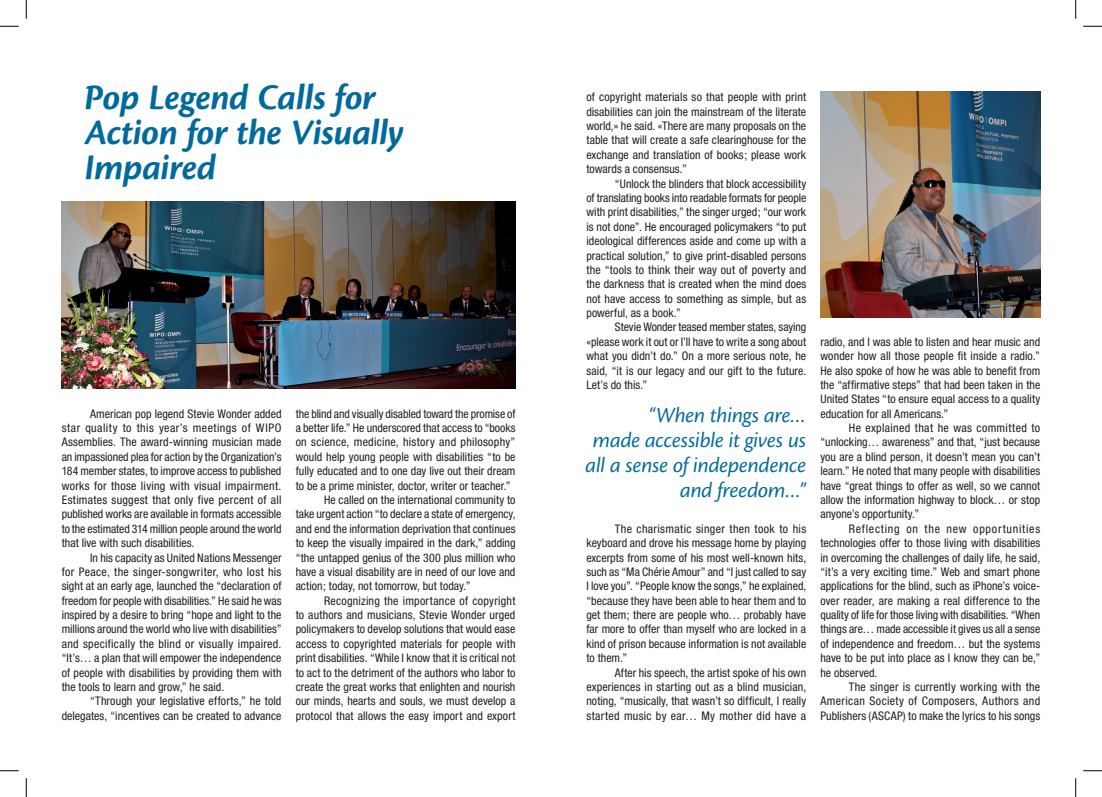
<style>
.page{position:relative;width:1102px;height:797px;background:#fff}
.page>*{position:absolute;margin:0;border:0;box-sizing:border-box;transform-origin:0 0}
.t1{font:37.5px/35px "Cronos Pro Bold Disp It";letter-spacing:-.005em;color:#006a9d}
.t2{font:22.5px/25px "Cronos Pro Subh It";letter-spacing:-.005em;color:#006a9d;text-align:right}
.t3{font:condensed 11.88px/14.4px "Helvetica Neue LT Std";letter-spacing:.005em;color:#231f20;text-align:justify}
</style>
<div class="page">
<img style="left:62px;top:202px;width:453px;height:187px">
<img style="left:820px;top:92px;width:220px;height:225px">
<svg style="left:0;top:25px;width:19px;height:2px"></svg>
<svg style="left:1083px;top:25px;width:18px;height:2px"></svg>
<svg style="left:0;top:770px;width:19px;height:1px"></svg>
<svg style="left:1083px;top:770px;width:18px;height:1px"></svg>
<svg style="left:25px;top:0;width:2px;height:19px"></svg>
<svg style="left:25px;top:778px;width:2px;height:19px"></svg>
<svg style="left:1075px;top:0;width:1px;height:19px"></svg>
<svg style="left:1075px;top:778px;width:1px;height:19px"></svg>
<h1 class="t1" style="left:85px;top:80px;width:321px">Pop Legend Calls for<br>Action for the Visually<br>Impaired</h1>
<p class="t3" style="left:62px;top:406px;width:221px;text-indent:28px">American pop legend Stevie Wonder added star quality to this year’s meetings of WIPO Assemblies. The award-winning musician made an impassioned plea for action by the Organization’s 184 member states, to improve access to published works for those living with visual impairment.<br>Estimates suggest that only five percent of all published works are available in formats accessible to the estimated 314 million people around the world that live with such disabilities.</p>
<p class="t3" style="left:62px;top:550px;width:221px;text-indent:28px">In his capacity as United Nations Messenger for Peace, the singer-songwriter, who lost his sight at an early age, launched the “declaration of freedom for people with disabilities.” He said he was inspired by a desire to bring “hope and light to the millions around the world who live with disabilities” and specifically the blind or visually impaired. “It’s… a plan that will empower the independence of people with disabilities by providing them with the tools to learn and grow,” he said.</p>
<p class="t3" style="left:62px;top:694px;width:221px;text-align:right">“Through your legislative efforts,” he told delegates, “incentives can be created to advance</p>
<p class="t3" style="left:296px;top:406px;width:221px">the blind and visually disabled toward the promise of</p>
<p class="t3" style="left:296px;top:420px;width:221px">a better life.” He underscored that access to “books</p>
<p class="t3" style="left:296px;top:435px;width:221px">on science, medicine, history and philosophy”</p>
<p class="t3" style="left:296px;top:449px;width:221px">would help young people with disabilities “to be</p>
<p class="t3" style="left:296px;top:464px;width:221px">fully educated and to one day live out their dream</p>
<p class="t3" style="left:296px;top:478px;width:216px">to be a prime minister, doctor, writer or teacher.”</p>
<p class="t3" style="left:324px;top:492px;width:193px">He called on the international community to</p>
<p class="t3" style="left:296px;top:507px;width:221px">take urgent action “to declare a state of emergency,</p>
<p class="t3" style="left:296px;top:521px;width:221px">and end the information deprivation that continues</p>
<p class="t3" style="left:296px;top:535px;width:221px">to keep the visually impaired in the dark,” adding</p>
<p class="t3" style="left:296px;top:550px;width:221px">“the untapped genius of the 300 plus million who</p>
<p class="t3" style="left:296px;top:564px;width:221px">have a visual disability are in need of our love and</p>
<p class="t3" style="left:296px;top:579px;width:176px">action; today, not tomorrow, but today.”</p>
<p class="t3" style="left:324px;top:593px;width:193px">Recognizing the importance of copyright</p>
<p class="t3" style="left:296px;top:607px;width:221px">to authors and musicians, Stevie Wonder urged</p>
<p class="t3" style="left:296px;top:622px;width:221px">policymakers to develop solutions that would ease</p>
<p class="t3" style="left:296px;top:636px;width:221px">access to copyrighted materials for people with</p>
<p class="t3" style="left:296px;top:650px;width:221px">print disabilities. “While I know that it is critical not</p>
<p class="t3" style="left:296px;top:665px;width:221px">to act to the detriment of the authors who labor to</p>
<p class="t3" style="left:296px;top:679px;width:221px">create the great works that enlighten and nourish</p>
<p class="t3" style="left:296px;top:694px;width:221px">our minds, hearts and souls, we must develop a</p>
<p class="t3" style="left:296px;top:708px;width:221px">protocol that allows the easy import and export</p>
<p class="t3" style="left:586px;top:90px;width:221px">of copyright materials so that people with print disabilities can join the mainstream of the literate world,» he said. «There are many proposals on the table that will create a safe clearinghouse for the exchange and translation of books; please work towards a consensus.”</p>
<p class="t3" style="left:586px;top:176px;width:221px;text-indent:28px">“Unlock the blinders that block accessibility of translating books into readable formats for people with print disabilities,” the singer urged; “our work is not done”. He encouraged policymakers “to put ideological differences aside and come up with a practical solution,” to give print-disabled persons the “tools to think their way out of poverty and the darkness that is created when the mind does not have access to something as simple, but as powerful, as a book.”</p>
<p class="t3" style="left:586px;top:320px;width:221px;text-indent:28px">Stevie Wonder teased member states, saying «please work it out or I’ll have to write a song about what you didn’t do.” On a more serious note, he said, “it is our legacy and our gift to the future.<br>Let’s do this.”</p>
<h2 class="t2" style="left:585px;top:402px;width:222px">“When things are…<br>made accessible it gives us all a sense of independence and freedom…”</h2>
<p class="t3" style="left:586px;top:521px;width:221px;text-indent:28px">The charismatic singer then took to his keyboard and drove his message home by playing excerpts from some of his most well-known hits, such as “Ma Chérie Amour” and “I just called to say I love you”. “People know the songs,” he explained, “because they have been able to hear them and to get them; there are people who… probably have far more to offer than myself who are locked in a kind of prison because information is not available to them.”</p>
<p class="t3" style="left:586px;top:665px;width:221px;text-indent:28px">After his speech, the artist spoke of his own experiences in starting out as a blind musician, noting, “musically, that wasn’t so difficult, I really started music by ear… My mother did have a</p>
<p class="t3" style="left:820px;top:334px;width:221px">radio, and I was able to listen and hear music and wonder how all those people fit inside a radio.” He also spoke of how he was able to benefit from the “affirmative steps” that had been taken in the United States “to ensure equal access to a quality education for all Americans.”</p>
<p class="t3" style="left:820px;top:420px;width:221px;text-indent:28px">He explained that he was committed to “unlocking… awareness” and that, “just because you are a blind person, it doesn’t mean you can’t learn.” He noted that many people with disabilities have “great things to offer as well, so we cannot allow the information highway to block… or stop anyone’s opportunity.”</p>
<p class="t3" style="left:820px;top:521px;width:221px;text-indent:28px">Reflecting on the new opportunities technologies offer to those living with disabilities in overcoming the challenges of daily life, he said, “it’s a very exciting time.” Web and smart phone applications for the blind, such as iPhone’s voice&shy;over reader, are making a real difference to the quality of life for those living with disabilities. “When things are… made accessible it gives us all a sense of independence and freedom… but the systems have to be put into place as I know they can be,” he observed.</p>
<p class="t3" style="left:820px;top:679px;width:221px;text-indent:28px">The singer is currently working with the American Society of Composers, Authors and Publishers (ASCAP) to make the lyrics to his songs</p>
</div>
